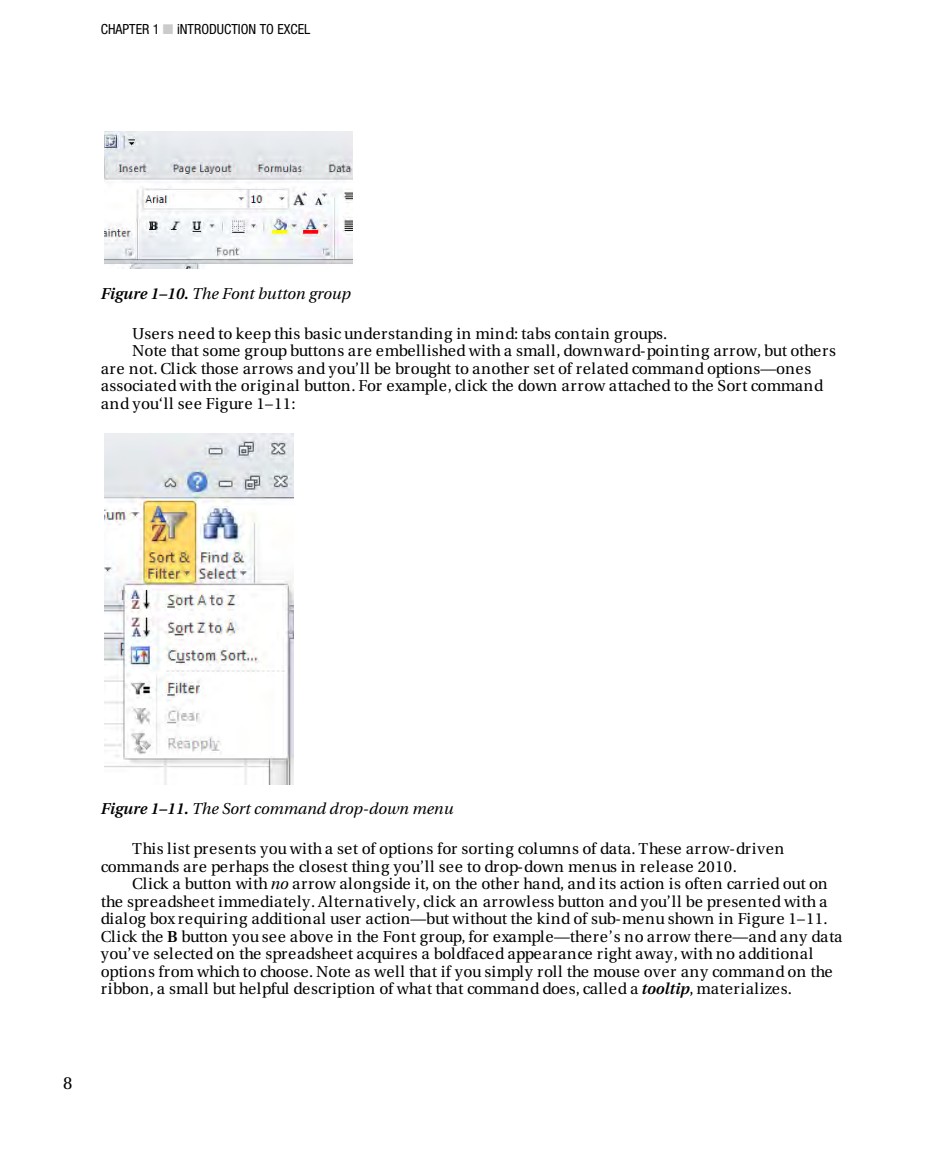
<style>
.page{position:relative;width:945px;height:1166px;background:#fff}
.page>*{position:absolute;margin:0;border:0;box-sizing:border-box;transform-origin:0 0}
.t1{font:17.5px "Utopia";color:#000}
.t2{font:15.75px "Utopia";letter-spacing:.01em;color:#000}
.t3{font:15.75px "Utopia";letter-spacing:.035em;color:#000}
.t4{font:15.75px "Utopia";letter-spacing:-.01em;color:#000}
.t5{font:italic 15.75px "Utopia";color:#000}
.t6{font:condensed 14px "Helvetica Neue";color:#000}
.s1{color:#cbcbcb}
.s2{font-weight:600}
.s3{font-style:italic}
.s4{font-weight:600;font-style:italic}
</style>
<div class="page">
<img style="left:104px;top:131px;width:249px;height:137px">
<img style="left:104px;top:433px;width:189px;height:351px">
<p class="t6" style="left:101px;top:24px;width:211px">CHAPTER 1 <span class="s1">■</span> iNTRODUCTION TO EXCEL</p>
<p class="t5" style="left:101px;top:287px;width:252px"><span class="s2">Figure 1–10.</span> The Font button group</p>
<p class="t3" style="left:132px;top:327px;width:537px">Users need to keep this basic understanding in mind: tabs contain groups.</p>
<p class="t2" style="left:132px;top:344px;width:705px">Note that some group buttons are embellished with a small, downward-pointing arrow, but others</p>
<p class="t2" style="left:101px;top:362px;width:712px">are not. Click those arrows and you’ll be brought to another set of related command options—ones</p>
<p class="t4" style="left:101px;top:379px;width:724px">associated with the original button. For example, click the down arrow attached to the Sort command</p>
<p class="t3" style="left:101px;top:397px;width:196px">and you‘ll see Figure 1–11:</p>
<p class="t5" style="left:101px;top:802px;width:354px"><span class="s2">Figure 1–11.</span> The Sort command drop-down menu</p>
<p class="t2" style="left:132px;top:842px;width:654px">This list presents you with a set of options for sorting columns of data. These arrow-driven</p>
<p class="t2" style="left:101px;top:859px;width:638px">commands are perhaps the closest thing you’ll see to drop-down menus in release 2010.</p>
<p class="t2" style="left:132px;top:877px;width:697px">Click a button with <span class="s3">no</span> arrow alongside it, on the other hand, and its action is often carried out on</p>
<p class="t3" style="left:101px;top:894px;width:728px">the spreadsheet immediately. Alternatively, click an arrowless button and you’ll be presented with a</p>
<p class="t2" style="left:101px;top:912px;width:728px">dialog box requiring additional user action—but without the kind of sub-menu shown in Figure 1–11.</p>
<p class="t4" style="left:101px;top:930px;width:743px">Click the <span class="s2">B</span> button you see above in the Font group, for example—there’s no arrow there—and any data</p>
<p class="t3" style="left:101px;top:947px;width:714px">you’ve selected on the spreadsheet acquires a boldfaced appearance right away, with no additional</p>
<p class="t4" style="left:101px;top:964px;width:733px">options from which to choose. Note as well that if you simply roll the mouse over any command on the</p>
<p class="t2" style="left:101px;top:982px;width:693px">ribbon, a small but helpful description of what that command does, called a <span class="s4">tooltip</span>, materializes.</p>
<p class="t1" style="left:63px;top:1076px;width:11px">8</p>
</div>
